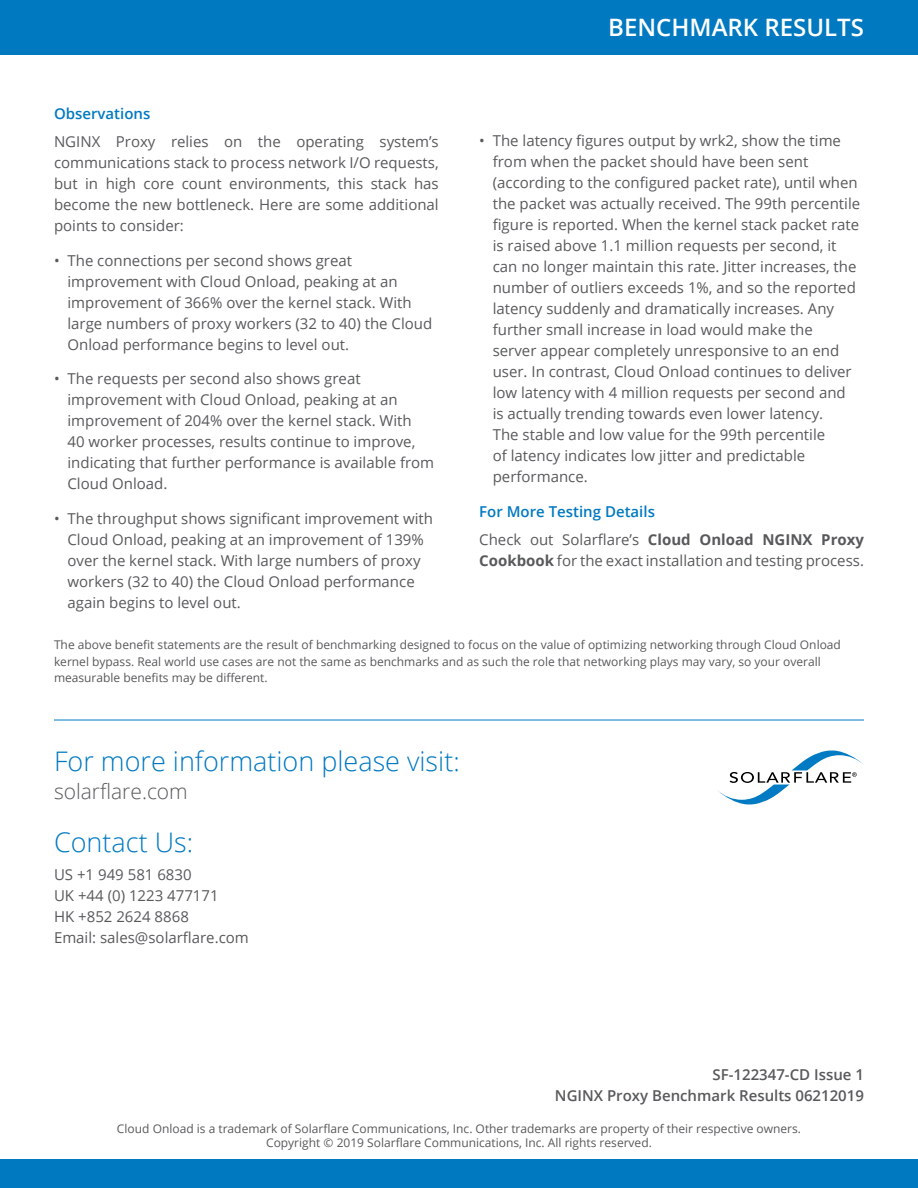
<style>
.page{position:relative;width:918px;height:1188px;background:#fff}
.page>*{position:absolute;margin:0;border:0;box-sizing:border-box;transform-origin:0 0}
.t1{font:300 27px "Open Sans";color:#0079c1}
.t2{font:600 24px "Open Sans";color:#fff}
.t3{font:300 21px "Open Sans";color:#58595b}
.t4{font:15px/21px "Open Sans";color:#58595b}
.t5{font:600 15px/27.8px "Open Sans";color:#0079c1}
.t6{font:600 15px/21px "Open Sans";color:#58595b;text-align:right}
.t7{font:12px/16.5px "Open Sans";color:#58595b;text-align:center}
.s1{font-weight:400;color:#58595b}
.s2{font-weight:700;color:#58595b}
.s3{font-weight:700}
</style>
<div class="page">
<div style="left:0;top:1160px;width:918px;height:28px;background:#0079c1"></div>
<hr style="left:54px;top:720px;width:810px;height:1px;background:#007bc3">
<svg style="left:717px;top:750px;width:147px;height:54px"></svg>
<div style="left:0;top:0;width:918px;height:55px;background:#0079c1"></div>
<p class="t5" style="left:54px;top:100px;width:98px">Observations</p>
<p class="t4" style="left:54px;top:131px;width:386px;text-align:justify">NGINX Proxy relies on the operating system’s communications stack to process network I/O requests, but in high core count environments, this stack has become the new bottleneck. Here are some additional points to consider:</p>
<p class="t4" style="left:68px;top:249px;width:366px;text-indent:-14px">• The connections per second shows great improvement with Cloud Onload, peaking at an improvement of 366% over the kernel stack. With large numbers of proxy workers (32 to 40) the Cloud Onload performance begins to level out.</p>
<p class="t4" style="left:68px;top:368px;width:368px;text-indent:-14px">• The requests per second also shows great improvement with Cloud Onload, peaking at an improvement of 204% over the kernel stack. With<br>40 worker processes, results continue to improve, indicating that further performance is available from Cloud Onload.</p>
<p class="t4" style="left:68px;top:507px;width:367px;text-indent:-14px">• The throughput shows significant improvement with Cloud Onload, peaking at an improvement of 139% over the kernel stack. With large numbers of proxy workers (32 to 40) the Cloud Onload performance again begins to level out.</p>
<h2 class="t2" style="left:608px;top:11px;width:257px">BENCHMARK RESULTS</h2>
<p class="t4" style="left:493px;top:130px;width:369px;text-indent:-14px">• The latency figures output by wrk2, show the time from when the packet should have been sent (according to the configured packet rate), until when the packet was actually received. The 99th percentile figure is reported. When the kernel stack packet rate is raised above 1.1 million requests per second, it can no longer maintain this rate. Jitter increases, the number of outliers exceeds 1%, and so the reported latency suddenly and dramatically increases. Any further small increase in load would make the server appear completely unresponsive to an end user. In contrast, Cloud Onload continues to deliver low latency with 4 million requests per second and is actually trending towards even lower latency.<br>The stable and low value for the 99th percentile<br>of latency indicates low jitter and predictable performance.</p>
<p class="t5" style="left:479px;top:497px;width:386px">For More Testing Details<br><span class="s1">Check out Solarflare’s</span> <span class="s2">Cloud Onload NGINX Proxy</span></p>
<p class="t4" style="left:479px;top:549px;width:386px"><span class="s3">Cookbook</span> for the exact installation and testing process.</p>
<p class="t7" style="left:54px;top:636px;width:788px;text-align:left">The above benefit statements are the result of benchmarking designed to focus on the value of optimizing networking through Cloud Onload kernel bypass. Real world use cases are not the same as benchmarks and as such the role that networking plays may vary, so your overall measurable benefits may be different.</p>
<h1 class="t1" style="left:54px;top:743px;width:407px">For more information please visit:</h1>
<h3 class="t3" style="left:54px;top:777px;width:135px">solarflare.com</h3>
<h1 class="t1" style="left:54px;top:824px;width:141px">Contact Us:</h1>
<p class="t4" style="left:54px;top:864px;width:196px">US +1 949 581 6830<br>UK +44 (0) 1223 477171<br>HK +852 2624 8868<br>Email: sales@solarflare.com</p>
<p class="t6" style="left:555px;top:1063px;width:311px">SF-122347-CD Issue 1<br>NGINX Proxy Benchmark Results 06212019</p>
<p class="t7" style="left:117px;top:1121px;width:686px;line-height:14.4px">Cloud Onload is a trademark of Solarflare Communications, Inc. Other trademarks are property of their respective owners.<br>Copyright © 2019 Solarflare Communications, Inc. All rights reserved.</p>
</div>
